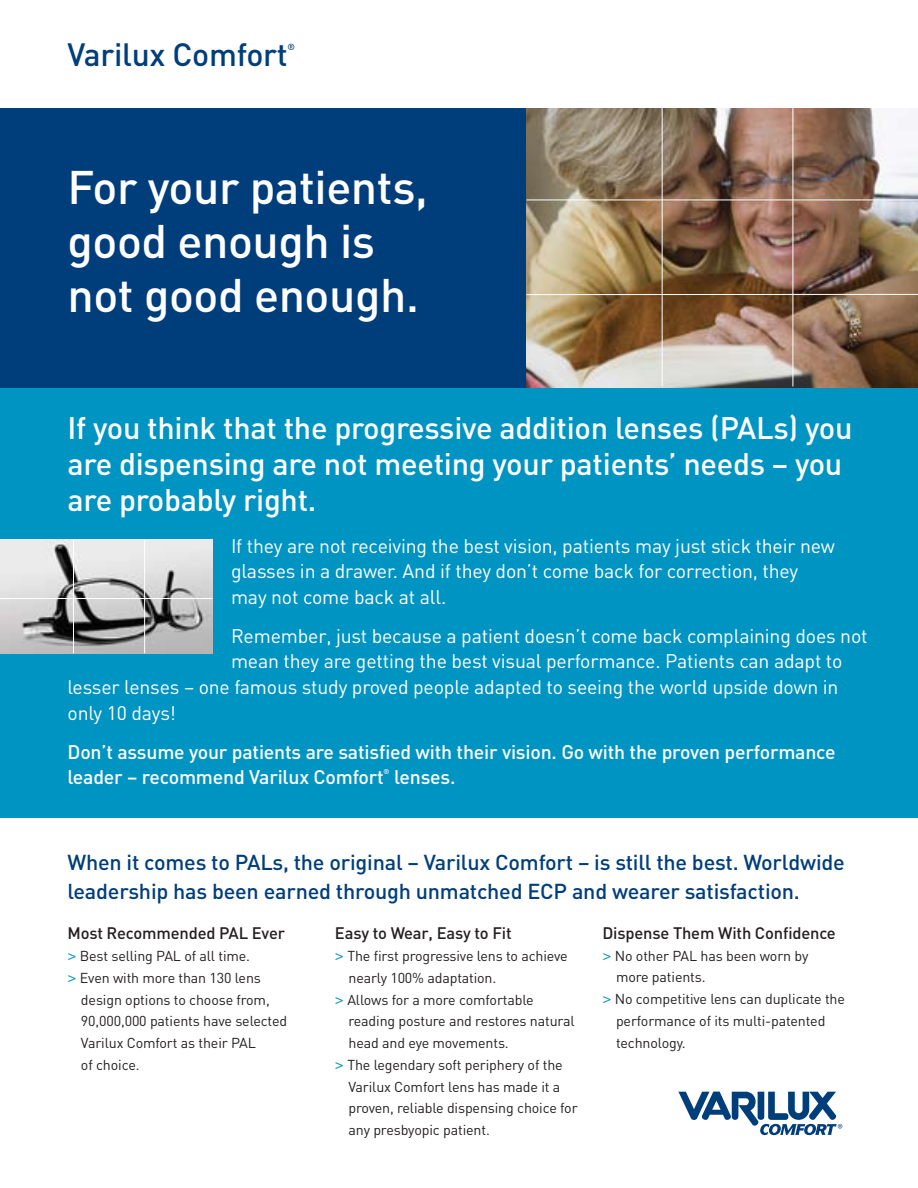
<style>
.page{position:relative;width:918px;height:1188px;background:#fff}
.page>*{position:absolute;margin:0;border:0;box-sizing:border-box;transform-origin:0 0}
.t1{font:500 46.5px/54px "DIN";letter-spacing:-.01em;color:#fff}
.t2{font:500 31.8px "DIN";letter-spacing:-.01em;color:#003e7b}
.t3{font:500 30.75px/36px "DIN";letter-spacing:-.01em;color:#fff}
.t4{font:500 21.3px/29px "DIN";letter-spacing:-.01em;color:#003e7b}
.t5{font:19.5px/25.5px "DIN";letter-spacing:-.01em;color:#fff}
.t6{font:500 19.5px/25.5px "DIN";letter-spacing:-.01em;color:#fff}
.t7{font:500 16.5px "DIN";letter-spacing:-.01em;color:#231f20}
.t8{font:14.25px "DIN";letter-spacing:-.01em;color:#231f20}
.t9{font:500 8.7px "DIN";color:#003e7b}
.t10{font:500 7.05px "DIN";color:#fff}
.s1{font-family:"Grotesque";font-size:13.5px;color:#0094c2}
</style>
<div class="page">
<div style="left:0;top:387px;width:918px;height:431px;background:#0094c2"></div>
<div style="left:0;top:108px;width:526px;height:279px;background:#003e7b"></div>
<img style="left:526px;top:108px;width:392px;height:279px">
<hr style="left:527px;top:200px;width:391px;height:1px;background:#fff">
<hr style="left:527px;top:294px;width:391px;height:1px;background:#fff">
<hr style="left:662px;top:107px;width:1px;height:279px;background:#fff">
<hr style="left:793px;top:107px;width:1px;height:279px;background:#fff">
<img style="left:0;top:540px;width:213px;height:113px">
<hr style="left:0;top:598px;width:213px;height:1px;background:#fff">
<hr style="left:73px;top:540px;width:1px;height:113px;background:#fff">
<hr style="left:144px;top:540px;width:1px;height:113px;background:#fff">
<svg style="left:678px;top:1092px;width:164px;height:43px"></svg>
<h2 class="t2" style="left:68px;top:34px;width:222px">Varilux Comfort</h2>
<p class="t9" style="left:287px;top:42px;width:9px">®</p>
<h1 class="t1" style="left:68px;top:159px;width:362px">For your patients, good enough is not good enough.</h1>
<h3 class="t3" style="left:68px;top:409px;width:787px">If you think that the progressive addition lenses (PALs) you are dispensing are not meeting your patients’ needs – you are probably right.</h3>
<h3 class="t5" style="left:231px;top:533px;width:606px">If they are not receiving the best vision, patients may just stick their new glasses in a drawer. And if they don’t come back for correction, they may not come back at all.</h3>
<h3 class="t5" style="left:231px;top:623px;width:638px">Remember, just because a patient doesn’t come back complaining does not</h3>
<h3 class="t5" style="left:231px;top:648px;width:613px">mean they are getting the best visual performance. Patients can adapt to</h3>
<h3 class="t5" style="left:68px;top:674px;width:772px">lesser lenses – one famous study proved people adapted to seeing the world upside down in</h3>
<h3 class="t5" style="left:68px;top:699px;width:110px">only 10 days!</h3>
<h3 class="t6" style="left:68px;top:738px;width:770px">Don’t assume your patients are satisfied with their vision. Go with the proven performance leader – recommend Varilux Comfort</h3>
<p class="t10" style="left:384px;top:767px;width:8px">®</p>
<h3 class="t6" style="left:394px;top:764px;width:63px">lenses.</h3>
<h3 class="t4" style="left:68px;top:847px;width:779px">When it comes to PALs, the original – Varilux Comfort – is still the best. Worldwide leadership has been earned through unmatched ECP and wearer satisfaction.</h3>
<p class="t7" style="left:68px;top:922px;width:219px">Most Recommended PAL Ever</p>
<p class="t8" style="left:68px;top:947px;width:184px"><span class="s1">&gt;</span> Best selling PAL of all time.</p>
<p class="t8" style="left:68px;top:969px;width:195px"><span class="s1">&gt;</span> Even with more than 130 lens</p>
<p class="t8" style="left:81px;top:991px;width:190px">design options to choose from,</p>
<p class="t8" style="left:81px;top:1012px;width:208px">90,000,000 patients have selected</p>
<p class="t8" style="left:81px;top:1034px;width:176px">Varilux Comfort as their PAL</p>
<p class="t8" style="left:81px;top:1056px;width:60px">of choice.</p>
<p class="t7" style="left:335px;top:922px;width:178px">Easy to Wear, Easy to Fit</p>
<p class="t8" style="left:335px;top:947px;width:234px"><span class="s1">&gt;</span> The first progressive lens to achieve</p>
<p class="t8" style="left:349px;top:969px;width:149px">nearly 100% adaptation.</p>
<p class="t8" style="left:335px;top:991px;width:200px"><span class="s1">&gt;</span> Allows for a more comfortable</p>
<p class="t8" style="left:349px;top:1012px;width:228px">reading posture and restores natural</p>
<p class="t8" style="left:349px;top:1034px;width:162px">head and eye movements.</p>
<p class="t8" style="left:335px;top:1056px;width:229px"><span class="s1">&gt;</span> The legendary soft periphery of the</p>
<p class="t8" style="left:349px;top:1078px;width:213px">Varilux Comfort lens has made it a</p>
<p class="t8" style="left:349px;top:1099px;width:231px">proven, reliable dispensing choice for</p>
<p class="t8" style="left:349px;top:1121px;width:143px">any presbyopic patient.</p>
<p class="t7" style="left:603px;top:922px;width:235px">Dispense Them With Confidence</p>
<p class="t8" style="left:603px;top:947px;width:208px"><span class="s1">&gt;</span> No other PAL has been worn by</p>
<p class="t8" style="left:616px;top:968px;width:91px">more patients.</p>
<p class="t8" style="left:603px;top:990px;width:244px"><span class="s1">&gt;</span> No competitive lens can duplicate the</p>
<p class="t8" style="left:616px;top:1012px;width:211px">performance of its multi-patented</p>
<p class="t8" style="left:616px;top:1034px;width:71px">technology.</p>
</div>
